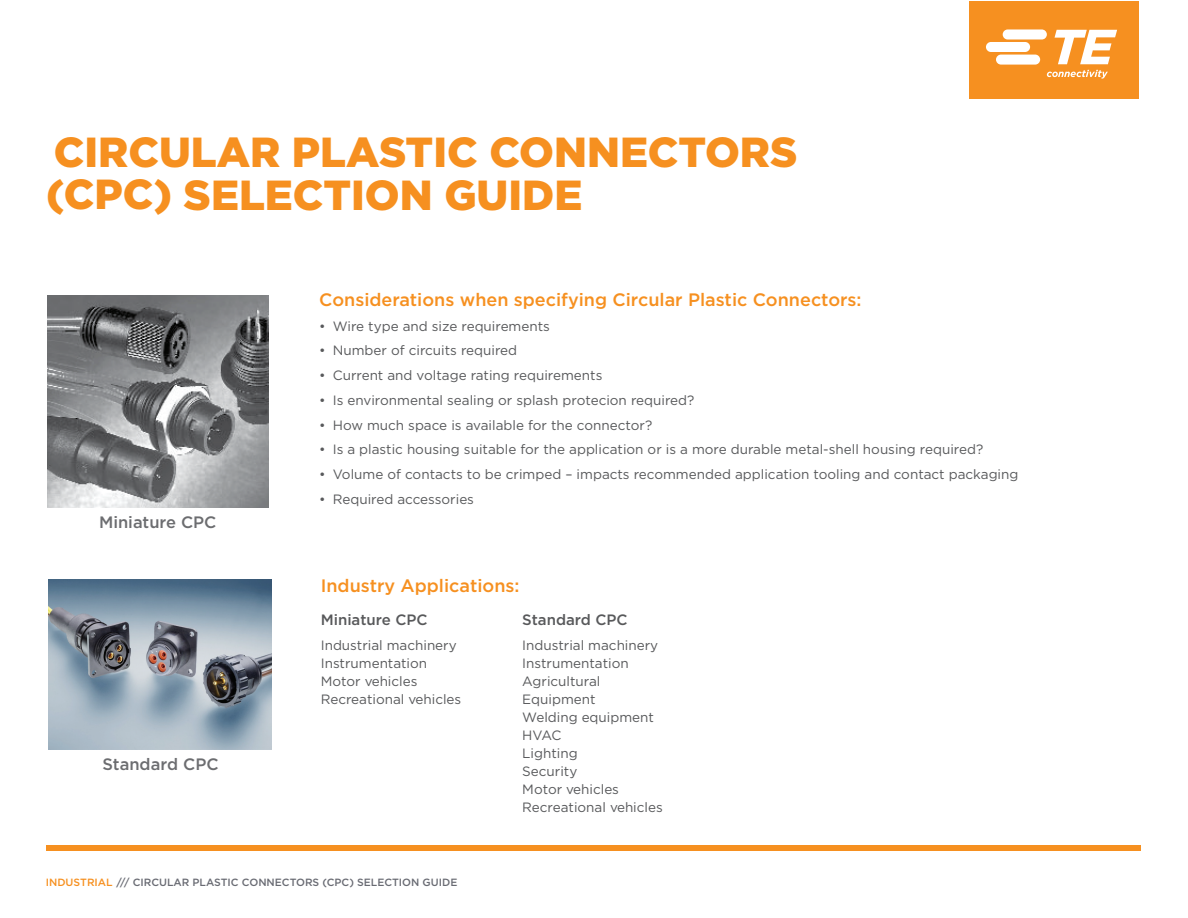
<style>
.page{position:relative;width:1188px;height:918px;background:#fff}
.page>*{position:absolute;margin:0;border:0;box-sizing:border-box;transform-origin:0 0}
.t1{font:900 42px/43.5px "Gotham";color:#f69020}
.t2{font:500 18px "Gotham";color:#f69020}
.t3{font:500 16.5px "Gotham";color:#6c6d70}
.t4{font:500 15px "Gotham";color:#58595b}
.t5{font:13.5px/18px "Gotham";color:#58595b}
.t6{font:500 10.5px "Gotham";color:#696b73}
.s1{color:#f69020}
</style>
<div class="page">
<div style="left:46px;top:845px;width:1095px;height:6px;background:#f69020"></div>
<img style="left:49px;top:580px;width:223px;height:170px">
<img style="left:48px;top:296px;width:221px;height:212px">
<div style="left:969px;top:2px;width:170px;height:97px;background:#f69020"></div>
<svg style="left:986px;top:29px;width:131px;height:50px"></svg>
<h1 class="t1" style="left:46px;top:130px;width:753px">CIRCULAR PLASTIC CONNECTORS (CPC) SELECTION GUIDE</h1>
<p class="t3" style="left:99px;top:512px;width:119px">Miniature CPC</p>
<p class="t3" style="left:102px;top:753px;width:118px">Standard CPC</p>
<h2 class="t2" style="left:319px;top:288px;width:544px">Considerations when specifying Circular Plastic Connectors:</h2>
<p class="t5" style="left:319px;top:317px;width:232px">• Wire type and size requirements</p>
<p class="t5" style="left:319px;top:341px;width:199px">• Number of circuits required</p>
<p class="t5" style="left:319px;top:366px;width:285px">• Current and voltage rating requirements</p>
<p class="t5" style="left:319px;top:391px;width:377px">• Is environmental sealing or splash protecion required?</p>
<p class="t5" style="left:319px;top:416px;width:334px">• How much space is available for the connector?</p>
<p class="t5" style="left:319px;top:440px;width:666px">• Is a plastic housing suitable for the application or is a more durable metal-shell housing required?</p>
<p class="t5" style="left:319px;top:465px;width:701px">• Volume of contacts to be crimped – impacts recommended application tooling and contact packaging</p>
<p class="t5" style="left:319px;top:490px;width:156px">• Required accessories</p>
<h2 class="t2" style="left:321px;top:574px;width:200px">Industry Applications:</h2>
<p class="t4" style="left:321px;top:610px;width:108px">Miniature CPC</p>
<p class="t5" style="left:321px;top:636px;width:142px">Industrial machinery<br>Instrumentation<br>Motor vehicles<br>Recreational vehicles</p>
<p class="t4" style="left:522px;top:610px;width:107px">Standard CPC</p>
<p class="t5" style="left:522px;top:636px;width:142px">Industrial machinery<br>Instrumentation<br>Agricultural<br>Equipment<br>Welding equipment<br>HVAC<br>Lighting<br>Security<br>Motor vehicles<br>Recreational vehicles</p>
<p class="t6" style="left:46px;top:875px;width:413px"><span class="s1">INDUSTRIAL</span> /// CIRCULAR PLASTIC CONNECTORS (CPC) SELECTION GUIDE</p>
</div>
